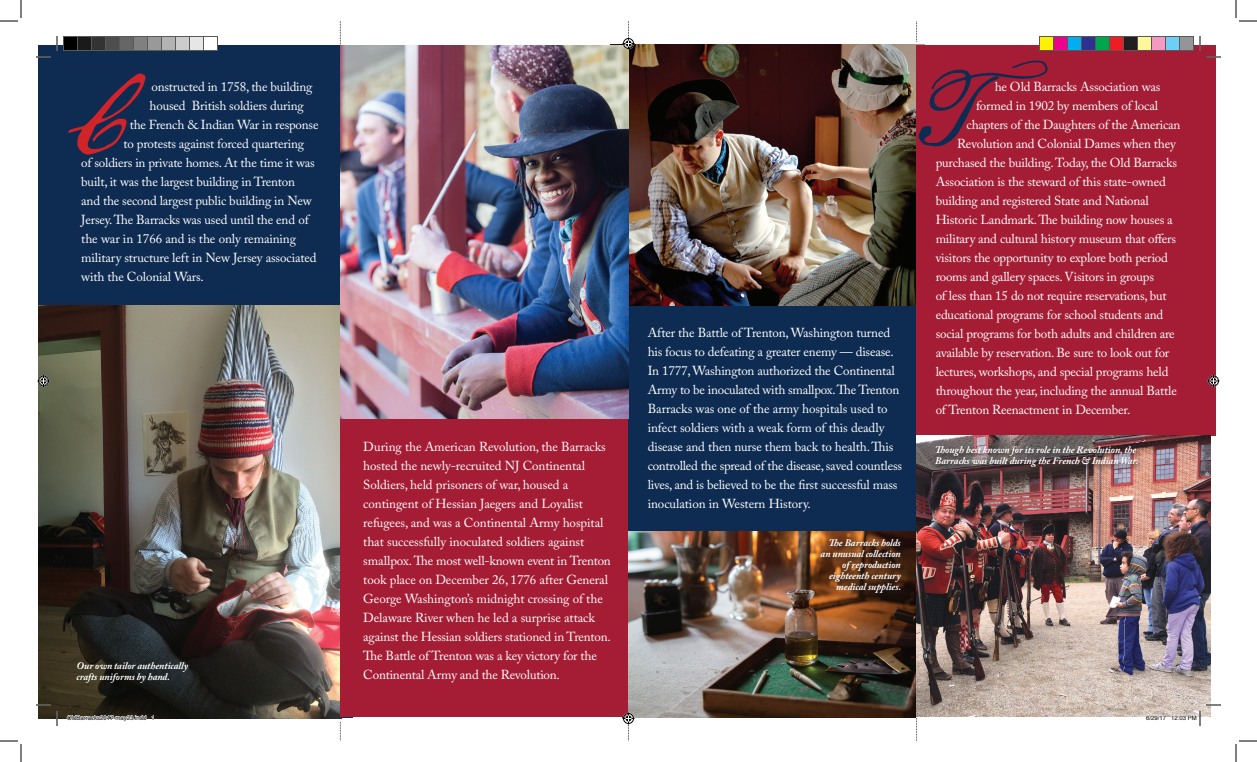
<style>
.page{position:relative;width:1257px;height:762px;background:#fff}
.page>*{position:absolute;margin:0;border:0;box-sizing:border-box;transform-origin:0 0}
.t1{font:13px/19px "Adobe Caslon Pro";letter-spacing:-.015em;color:#fff}
.t2{font:italic 700 10px/11px "Adobe Caslon Pro";letter-spacing:-.005em;color:#fff}
.t3{font:6px "Helvetica";color:#000}
</style>
<div class="page">
<svg style="left:916px;top:21px;width:1px;height:720px"></svg>
<svg style="left:340px;top:21px;width:1px;height:720px"></svg>
<div style="left:622px;top:45px;width:303px;height:672px;background:#0e2b51"></div>
<img style="left:634px;top:532px;width:282px;height:186px">
<img style="left:634px;top:45px;width:282px;height:260px">
<div style="left:38px;top:45px;width:314px;height:672px;background:#0e2b51"></div>
<img style="left:38px;top:305px;width:304px;height:413px">
<img style="left:68px;top:73px;width:78px;height:82px">
<div style="left:340px;top:45px;width:288px;height:672px;background:#a41d35"></div>
<img style="left:340px;top:45px;width:282px;height:373px">
<div style="left:916px;top:45px;width:300px;height:673px;background:#a41d35"></div>
<svg style="left:916px;top:436px;width:300px;height:282px;background:#e7e3e2"></svg>
<img style="left:916px;top:436px;width:294px;height:280px">
<img style="left:914px;top:57px;width:134px;height:94px">
<div style="left:819px;top:537px;width:90px;height:64px;background:#231f20;opacity:.9"></div>
<div style="left:934px;top:443px;width:212px;height:32px;background:#231f20;opacity:.9"></div>
<svg style="left:36px;top:36px;width:22px;height:22px"></svg>
<svg style="left:36px;top:704px;width:22px;height:22px"></svg>
<svg style="left:1199px;top:36px;width:22px;height:22px"></svg>
<svg style="left:0;top:0;width:22px;height:22px"></svg>
<svg style="left:0;top:740px;width:22px;height:22px"></svg>
<svg style="left:1235px;top:0;width:22px;height:22px"></svg>
<svg style="left:1235px;top:740px;width:22px;height:22px"></svg>
<svg style="left:622px;top:21px;width:12px;height:720px"></svg>
<svg style="left:38px;top:375px;width:12px;height:12px"></svg>
<svg style="left:1208px;top:375px;width:12px;height:12px"></svg>
<div style="left:64px;top:36px;width:14px;height:14px;background:#000"></div>
<div style="left:63px;top:36px;width:15px;height:15px;border:1px solid #595959"></div>
<div style="left:78px;top:36px;width:14px;height:14px;background:#1a1a1a"></div>
<div style="left:77px;top:36px;width:15px;height:15px;border:1px solid #595959"></div>
<div style="left:92px;top:36px;width:14px;height:14px;background:#333"></div>
<div style="left:91px;top:36px;width:15px;height:15px;border:1px solid #595959"></div>
<div style="left:106px;top:36px;width:14px;height:14px;background:#4d4d4d"></div>
<div style="left:105px;top:36px;width:15px;height:15px;border:1px solid #595959"></div>
<div style="left:120px;top:36px;width:14px;height:14px;background:#666"></div>
<div style="left:119px;top:36px;width:15px;height:15px;border:1px solid #595959"></div>
<div style="left:134px;top:36px;width:14px;height:14px;background:#808080"></div>
<div style="left:133px;top:36px;width:15px;height:15px;border:1px solid #595959"></div>
<div style="left:148px;top:36px;width:14px;height:14px;background:#999"></div>
<div style="left:147px;top:36px;width:15px;height:15px;border:1px solid #595959"></div>
<div style="left:162px;top:36px;width:14px;height:14px;background:#b3b3b3"></div>
<div style="left:161px;top:36px;width:15px;height:15px;border:1px solid #595959"></div>
<div style="left:176px;top:36px;width:14px;height:14px;background:#ccc"></div>
<div style="left:175px;top:36px;width:15px;height:15px;border:1px solid #595959"></div>
<div style="left:190px;top:36px;width:14px;height:14px;background:#e6e6e6"></div>
<div style="left:189px;top:36px;width:15px;height:15px;border:1px solid #595959"></div>
<div style="left:204px;top:36px;width:14px;height:14px;background:#fff"></div>
<div style="left:203px;top:36px;width:15px;height:15px;border:1px solid #595959"></div>
<div style="left:1040px;top:36px;width:14px;height:14px;background:#fff101"></div>
<div style="left:1039px;top:36px;width:15px;height:15px;border:1px solid #595959"></div>
<div style="left:1054px;top:36px;width:14px;height:14px;background:#ed028c"></div>
<div style="left:1053px;top:36px;width:15px;height:15px;border:1px solid #595959"></div>
<div style="left:1068px;top:36px;width:14px;height:14px;background:#00aeef"></div>
<div style="left:1067px;top:36px;width:15px;height:15px;border:1px solid #595959"></div>
<div style="left:1082px;top:36px;width:14px;height:14px;background:#2e3092"></div>
<div style="left:1081px;top:36px;width:15px;height:15px;border:1px solid #595959"></div>
<div style="left:1096px;top:36px;width:14px;height:14px;background:#00a54f"></div>
<div style="left:1095px;top:36px;width:15px;height:15px;border:1px solid #595959"></div>
<div style="left:1110px;top:36px;width:14px;height:14px;background:#ee1d23"></div>
<div style="left:1109px;top:36px;width:15px;height:15px;border:1px solid #595959"></div>
<div style="left:1124px;top:36px;width:14px;height:14px;background:#231f20"></div>
<div style="left:1123px;top:36px;width:15px;height:15px;border:1px solid #595959"></div>
<div style="left:1138px;top:36px;width:14px;height:14px;background:#fff79a"></div>
<div style="left:1137px;top:36px;width:15px;height:15px;border:1px solid #595959"></div>
<div style="left:1152px;top:36px;width:14px;height:14px;background:#f499c2"></div>
<div style="left:1151px;top:36px;width:15px;height:15px;border:1px solid #595959"></div>
<div style="left:1166px;top:36px;width:14px;height:14px;background:#6bcff6"></div>
<div style="left:1165px;top:36px;width:15px;height:15px;border:1px solid #595959"></div>
<div style="left:1180px;top:36px;width:14px;height:14px;background:#939598"></div>
<div style="left:1179px;top:36px;width:15px;height:15px;border:1px solid #595959"></div>
<svg style="left:67px;top:715px;width:79px;height:4px"></svg>
<svg style="left:1146px;top:704px;width:75px;height:22px"></svg>
<p class="t1" style="left:151px;top:77px;width:163px">onstructed in 1758, the building</p>
<p class="t1" style="left:150px;top:96px;width:156px">housed British soldiers during</p>
<p class="t1" style="left:130px;top:115px;width:190px">the French &amp; Indian War in response</p>
<p class="t1" style="left:124px;top:134px;width:182px">to protests against forced quartering</p>
<p class="t1" style="left:81px;top:153px;width:235px">of soldiers in private homes. At the time it was</p>
<p class="t1" style="left:81px;top:172px;width:215px">built, it was the largest building in Trenton</p>
<p class="t1" style="left:81px;top:191px;width:232px">and the second largest public building in New</p>
<p class="t1" style="left:81px;top:210px;width:229px">Jersey. The Barracks was used until the end of</p>
<p class="t1" style="left:81px;top:229px;width:216px">the war in 1766 and is the only remaining</p>
<p class="t1" style="left:81px;top:248px;width:237px">military structure left in New Jersey associated</p>
<p class="t1" style="left:81px;top:267px;width:124px">with the Colonial Wars.</p>
<p class="t2" style="left:76px;top:660px;width:113px">Our own tailor authentically crafts uniforms by hand.</p>
<p class="t1" style="left:363px;top:437px;width:249px">During the American Revolution, the Barracks hosted the newly-recruited NJ Continental Soldiers, held prisoners of war, housed a contingent of Hessian Jaegers and Loyalist refugees, and was a Continental Army hospital that successfully inoculated soldiers against smallpox. The most well-known event in Trenton took place on December 26, 1776 after General George Washington’s midnight crossing of the Delaware River when he led a surprise attack against the Hessian soldiers stationed in Trenton.<br>The Battle of Trenton was a key victory for the Continental Army and the Revolution.</p>
<p class="t1" style="left:648px;top:323px;width:256px">After the Battle of Trenton, Washington turned his focus to defeating a greater enemy — disease.<br>In 1777, Washington authorized the Continental Army to be inoculated with smallpox. The Trenton Barracks was one of the army hospitals used to infect soldiers with a weak form of this deadly disease and then nurse them back to health. This controlled the spread of the disease, saved countless lives, and is believed to be the first successful mass inoculation in Western History.</p>
<p class="t2" style="left:821px;top:537px;width:82px;text-align:right">The Barracks holds an unusual collection of reproduction eighteenth century medical supplies.</p>
<p class="t1" style="left:995px;top:77px;width:167px">he Old Barracks Association was</p>
<p class="t1" style="left:976px;top:96px;width:183px">formed in 1902 by members of local</p>
<p class="t1" style="left:967px;top:115px;width:215px">chapters of the Daughters of the American</p>
<p class="t1" style="left:957px;top:134px;width:220px">Revolution and Colonial Dames when they</p>
<p class="t1" style="left:936px;top:153px;width:243px">purchased the building. Today, the Old Barracks</p>
<p class="t1" style="left:936px;top:172px;width:232px">Association is the steward of this state-owned</p>
<p class="t1" style="left:936px;top:191px;width:215px">building and registered State and National</p>
<p class="t1" style="left:936px;top:210px;width:239px">Historic Landmark. The building now houses a</p>
<p class="t1" style="left:936px;top:229px;width:242px">military and cultural history museum that offers</p>
<p class="t1" style="left:936px;top:248px;width:234px">visitors the opportunity to explore both period</p>
<p class="t1" style="left:936px;top:267px;width:220px">rooms and gallery spaces. Visitors in groups</p>
<p class="t1" style="left:936px;top:286px;width:232px">of less than 15 do not require reservations, but</p>
<p class="t1" style="left:936px;top:305px;width:229px">educational programs for school students and</p>
<p class="t1" style="left:936px;top:324px;width:241px">social programs for both adults and children are</p>
<p class="t1" style="left:936px;top:343px;width:235px">available by reservation. Be sure to look out for</p>
<p class="t1" style="left:936px;top:362px;width:234px">lectures, workshops, and special programs held</p>
<p class="t1" style="left:936px;top:381px;width:243px">throughout the year, including the annual Battle</p>
<p class="t1" style="left:936px;top:400px;width:196px">of Trenton Reenactment in December.</p>
<p class="t2" style="left:935px;top:444px;width:204px">Though best known for its role in the Revolution, the<br>Barracks was built during the French &amp; Indian War.</p>
<p class="t3" style="left:67px;top:713px;width:89px">OldBarracks2017-may23.indd 1</p>
<p class="t3" style="left:1146px;top:713px;width:52px">6/29/17 12:03 PM</p>
</div>
